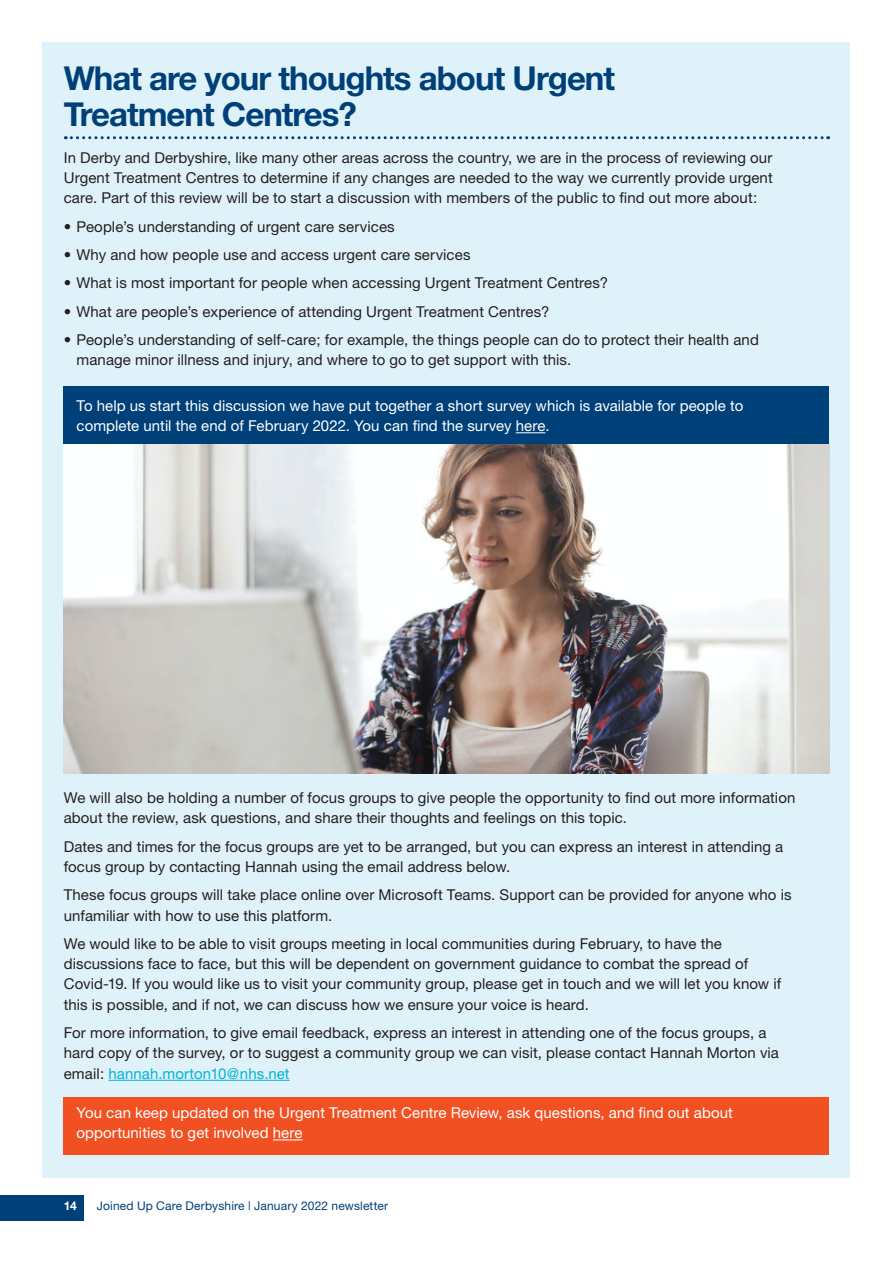
<style>
.page{position:relative;width:893px;height:1263px;background:#fff}
.page>*{position:absolute;margin:0;border:0;box-sizing:border-box;transform-origin:0 0}
.t1{font:700 33px/36px "Helvetica Neue";letter-spacing:-.03em;color:#004079}
.t2{font:15px/20.2px "Helvetica Neue";letter-spacing:.005em;color:#231f20}
.t3{font:15px/20.2px "Helvetica Neue";letter-spacing:.005em;color:#fff}
.t4{font:12px "Helvetica Neue";letter-spacing:.01em;color:#004079}
.t5{font:700 12px "Helvetica Neue";color:#fff}
.s1{color:#02b3db}
</style>
<div class="page">
<div style="left:43px;top:43px;width:807px;height:1135px;background:#e0f2f9"></div>
<div style="left:0;top:1194px;width:83px;height:26px;background:#004079"></div>
<img style="left:64px;top:444px;width:765px;height:329px">
<div style="left:64px;top:386px;width:765px;height:58px;background:#004079"></div>
<div style="left:64px;top:1097px;width:765px;height:57px;background:#f05022"></div>
<svg style="left:65px;top:136px;width:764px;height:3px"></svg>
<svg style="left:516px;top:432px;width:29px;height:1px"></svg>
<hr style="left:109px;top:1080px;width:181px;height:1px;background:#02b3db">
<hr style="left:273px;top:1139px;width:30px;height:1px;background:#fff">
<h1 class="t1" style="left:64px;top:59px;width:553px">What are your thoughts about Urgent<br>Treatment Centres?</h1>
<p class="t2" style="left:64px;top:147px;width:710px;text-align:justify">In Derby and Derbyshire, like many other areas across the country, we are in the process of reviewing our Urgent Treatment Centres to determine if any changes are needed to the way we currently provide urgent care. Part of this review will be to start a discussion with members of the public to find out more about:</p>
<p class="t2" style="left:64px;top:216px;width:332px">• People’s understanding of urgent care services</p>
<p class="t2" style="left:64px;top:244px;width:408px">• Why and how people use and access urgent care services</p>
<p class="t2" style="left:64px;top:273px;width:546px">• What is most important for people when accessing Urgent Treatment Centres?</p>
<p class="t2" style="left:64px;top:301px;width:487px">• What are people’s experience of attending Urgent Treatment Centres?</p>
<p class="t2" style="left:77px;top:329px;width:684px;text-indent:-13px">• People’s understanding of self-care; for example, the things people can do to protect their health and manage minor illness and injury, and where to go to get support with this.</p>
<p class="t3" style="left:77px;top:395px;width:668px">To help us start this discussion we have put together a short survey which is available for people to complete until the end of February 2022. You can find the survey here.</p>
<p class="t2" style="left:64px;top:787px;width:733px">We will also be holding a number of focus groups to give people the opportunity to find out more information about the review, ask questions, and share their thoughts and feelings on this topic.</p>
<p class="t2" style="left:64px;top:836px;width:721px">Dates and times for the focus groups are yet to be arranged, but you can express an interest in attending a focus group by contacting Hannah using the email address below.</p>
<p class="t2" style="left:64px;top:884px;width:729px">These focus groups will take place online over Microsoft Teams. Support can be provided for anyone who is unfamiliar with how to use this platform.</p>
<p class="t2" style="left:64px;top:933px;width:719px">We would like to be able to visit groups meeting in local communities during February, to have the discussions face to face, but this will be dependent on government guidance to combat the spread of Covid-19. If you would like us to visit your community group, please get in touch and we will let you know if this is possible, and if not, we can discuss how we ensure your voice is heard.</p>
<p class="t2" style="left:64px;top:1022px;width:717px">For more information, to give email feedback, express an interest in attending one of the focus groups, a hard copy of the survey, or to suggest a community group we can visit, please contact Hannah Morton via email: <span class="s1">hannah.morton10@nhs.net</span></p>
<p class="t3" style="left:77px;top:1102px;width:658px">You can keep updated on the Urgent Treatment Centre Review, ask questions, and find out about opportunities to get involved here</p>
<p class="t5" style="left:64px;top:1198px;width:14px">14</p>
<p class="t4" style="left:97px;top:1199px;width:293px">Joined Up Care Derbyshire | January 2022 newsletter</p>
</div>
